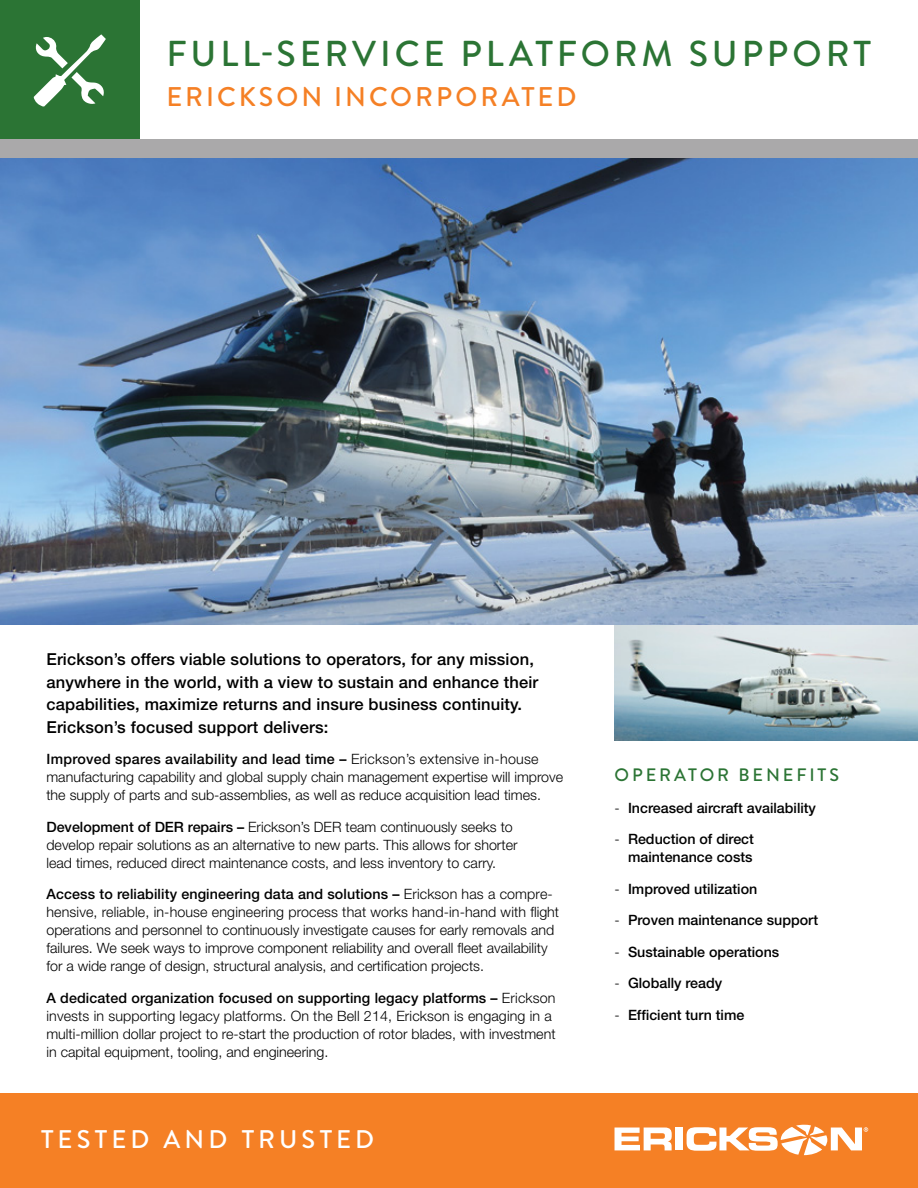
<style>
.page{position:relative;width:918px;height:1188px;background:#fff}
.page>*{position:absolute;margin:0;border:0;box-sizing:border-box;transform-origin:0 0}
.t1{font:500 36px "Brandon Grotesque";letter-spacing:.11em;color:#2b7434}
.t2{font:500 27px "Brandon Grotesque";letter-spacing:.11em;color:#f58025}
.t3{font:500 25.5px "Brandon Grotesque";letter-spacing:.16em;color:#fff}
.t4{font:500 18px "Brandon Grotesque";letter-spacing:.16em;color:#2b7434}
.t5{font:500 16.5px/22.5px "Helvetica Neue";letter-spacing:.01em;color:#000}
.t6{font:300 14.25px/18px "Helvetica Neue";color:#000}
.t7{font:500 14.25px/18px "Helvetica Neue";color:#000;text-align:right}
.s1{font-weight:500}
.s2{font-weight:300}
</style>
<div class="page">
<img style="left:615px;top:624px;width:303px;height:117px">
<div style="left:0;top:0;width:140px;height:140px;background:#2b7434"></div>
<div style="left:0;top:1094px;width:918px;height:94px;background:#f58025"></div>
<svg style="left:615px;top:1128px;width:57px;height:22px"></svg>
<div style="left:676px;top:1128px;width:7px;height:22px;background:#fff"></div>
<svg style="left:687px;top:1125px;width:181px;height:30px"></svg>
<svg style="left:34px;top:34px;width:72px;height:73px"></svg>
<img style="left:0;top:158px;width:918px;height:466px">
<div style="left:0;top:140px;width:918px;height:18px;background:#aaa9aa"></div>
<h1 class="t1" style="left:167px;top:28px;width:706px">FULL-SERVICE PLATFORM SUPPORT</h1>
<h2 class="t2" style="left:167px;top:78px;width:411px">ERICKSON INCORPORATED</h2>
<p class="t5" style="left:46px;top:648px;width:493px">Erickson’s offers viable solutions to operators, for any mission, anywhere in the world, with a view to sustain and enhance their capabilities, maximize returns and insure business continuity.<br>Erickson’s focused support delivers:</p>
<p class="t6" style="left:46px;top:750px;width:518px"><span class="s1">Improved spares availability and lead time –</span> Erickson’s extensive in-house manufacturing capability and global supply chain management expertise will improve the supply of parts and sub-assemblies, as well as reduce acquisition lead times.</p>
<p class="t6" style="left:46px;top:817px;width:473px"><span class="s1">Development of DER repairs –</span> Erickson’s DER team continuously seeks to develop repair solutions as an alternative to new parts. This allows for shorter lead times, reduced direct maintenance costs, and less inventory to carry.</p>
<p class="t6" style="left:46px;top:885px;width:514px"><span class="s1">Access to reliability engineering data and solutions –</span> Erickson has a compre&shy;hensive, reliable, in-house engineering process that works hand-in-hand with flight operations and personnel to continuously investigate causes for early removals and failures. We seek ways to improve component reliability and overall fleet availability for a wide range of design, structural analysis, and certification projects.</p>
<p class="t6" style="left:46px;top:988px;width:511px"><span class="s1">A dedicated organization focused on supporting legacy platforms –</span> Erickson invests in supporting legacy platforms. On the Bell 214, Erickson is engaging in a multi-million dollar project to re-start the production of rotor blades, with investment in capital equipment, tooling, and engineering.</p>
<h3 class="t3" style="left:41px;top:1122px;width:335px">TESTED AND TRUSTED</h3>
<p class="t4" style="left:615px;top:762px;width:226px">OPERATOR BENEFITS</p>
<p class="t7" style="left:615px;top:798px;width:203px"><span class="s2">-</span> Increased aircraft availability</p>
<p class="t7" style="left:615px;top:830px;width:141px"><span class="s2">-</span> Reduction of direct maintenance costs</p>
<p class="t7" style="left:615px;top:879px;width:144px"><span class="s2">-</span> Improved utilization</p>
<p class="t7" style="left:615px;top:911px;width:205px"><span class="s2">-</span> Proven maintenance support</p>
<p class="t7" style="left:615px;top:942px;width:166px"><span class="s2">-</span> Sustainable operations</p>
<p class="t7" style="left:615px;top:974px;width:109px"><span class="s2">-</span> Globally ready</p>
<p class="t7" style="left:615px;top:1005px;width:131px"><span class="s2">-</span> Efficient turn time</p>
</div>
